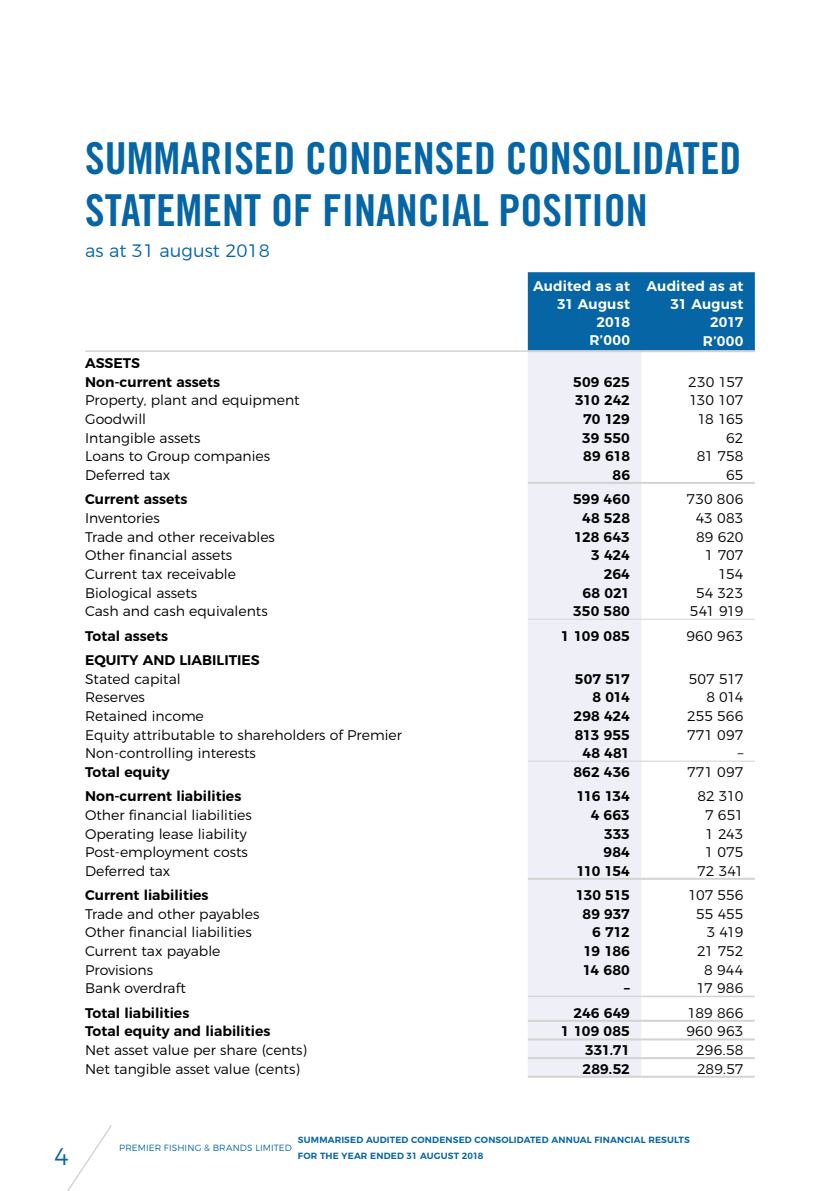
<style>
.page{position:relative;width:840px;height:1191px;background:#fff}
.page>*{position:absolute;margin:0;border:0;box-sizing:border-box;transform-origin:0 0}
.t1{font:44px/52.8px "Trade Gothic LT Std Bd Cn 20";color:#0565a5}
.t2{font:300 24px "Montserrat";color:#0565a5}
.t3{font:300 18px "Montserrat";color:#0565a5}
.t4{font:300 14px "Montserrat";color:#000}
.t5{font:600 14px/19.2px "Montserrat";color:#000}
.t6{font:600 14px/18px "Montserrat";letter-spacing:.015em;color:#fff;text-align:right}
.t7{font:600 9px "Montserrat";letter-spacing:.015em;color:#0565a5}
.t8{font:300 9px "Montserrat";letter-spacing:.01em;color:#0565a5}
</style>
<div class="page">
<svg style="left:67px;top:1125px;width:45px;height:66px"></svg>
<div style="left:527px;top:272px;width:227px;height:78px;background:#0565a5"></div>
<div style="left:528px;top:352px;width:113px;height:723px;background:#eff0f7"></div>
<hr style="left:527px;top:995px;width:114px;height:2px;background:#d4d2d2">
<hr style="left:641px;top:995px;width:113px;height:2px;background:#d4d2d2">
<hr style="left:527px;top:877px;width:114px;height:2px;background:#d4d2d2">
<hr style="left:641px;top:877px;width:113px;height:2px;background:#d4d2d2">
<hr style="left:527px;top:1019px;width:114px;height:2px;background:#d4d2d2">
<hr style="left:641px;top:1019px;width:113px;height:2px;background:#d4d2d2">
<hr style="left:527px;top:1038px;width:114px;height:2px;background:#d4d2d2">
<hr style="left:641px;top:1038px;width:113px;height:2px;background:#d4d2d2">
<hr style="left:527px;top:1057px;width:114px;height:2px;background:#d4d2d2">
<hr style="left:641px;top:1057px;width:113px;height:2px;background:#d4d2d2">
<hr style="left:527px;top:1075px;width:114px;height:2px;background:#d4d2d2">
<hr style="left:641px;top:1075px;width:113px;height:2px;background:#d4d2d2">
<hr style="left:85px;top:350px;width:442px;height:2px;background:#d4d2d2">
<hr style="left:527px;top:482px;width:114px;height:2px;background:#d4d2d2">
<hr style="left:641px;top:482px;width:113px;height:2px;background:#d4d2d2">
<hr style="left:527px;top:618px;width:114px;height:1px;background:#d4d2d2">
<hr style="left:641px;top:618px;width:113px;height:1px;background:#d4d2d2">
<hr style="left:527px;top:760px;width:114px;height:1px;background:#d4d2d2">
<hr style="left:641px;top:760px;width:113px;height:1px;background:#d4d2d2">
<hr style="left:527px;top:350px;width:114px;height:2px;background:#d4d2d2">
<hr style="left:641px;top:350px;width:113px;height:2px;background:#d4d2d2">
<h1 class="t1" style="left:85px;top:131px;width:657px">SUMMARISED CONDENSED CONSOLIDATED<br>STATEMENT OF FINANCIAL POSITION</h1>
<p class="t3" style="left:85px;top:236px;width:186px">as at 31 august 2018</p>
<p class="t5" style="left:85px;top:352px;width:136px">ASSETS<br>Non-current assets</p>
<p class="t6" style="left:532px;top:276px;width:98px">Audited as at<br>31 August<br>2018<br>R’000</p>
<p class="t6" style="left:646px;top:276px;width:98px">Audited as at<br>31 August<br>2017<br>R’000</p>
<p class="t5" style="left:573px;top:371px;width:58px">509 625</p>
<p class="t4" style="left:687px;top:371px;width:57px">230 157</p>
<p class="t4" style="left:85px;top:389px;width:216px">Property, plant and equipment</p>
<p class="t5" style="left:575px;top:390px;width:56px">310 242</p>
<p class="t4" style="left:688px;top:389px;width:56px">130 107</p>
<p class="t4" style="left:85px;top:408px;width:62px">Goodwill</p>
<p class="t5" style="left:583px;top:408px;width:48px">70 129</p>
<p class="t4" style="left:697px;top:408px;width:47px">18 165</p>
<p class="t4" style="left:85px;top:427px;width:117px">Intangible assets</p>
<p class="t5" style="left:582px;top:427px;width:49px">39 550</p>
<p class="t4" style="left:725px;top:427px;width:19px">62</p>
<p class="t4" style="left:85px;top:445px;width:186px">Loans to Group companies</p>
<p class="t5" style="left:583px;top:446px;width:48px">89 618</p>
<p class="t4" style="left:696px;top:445px;width:48px">81 758</p>
<p class="t4" style="left:85px;top:464px;width:87px">Deferred tax</p>
<p class="t5" style="left:612px;top:464px;width:19px">86</p>
<p class="t4" style="left:725px;top:464px;width:19px">65</p>
<p class="t5" style="left:85px;top:489px;width:104px">Current assets</p>
<p class="t5" style="left:572px;top:489px;width:58px">599 460</p>
<p class="t4" style="left:686px;top:488px;width:58px">730 806</p>
<p class="t4" style="left:85px;top:507px;width:76px">Inventories</p>
<p class="t5" style="left:582px;top:507px;width:49px">48 528</p>
<p class="t4" style="left:695px;top:507px;width:49px">43 083</p>
<p class="t4" style="left:85px;top:526px;width:191px">Trade and other receivables</p>
<p class="t5" style="left:574px;top:526px;width:57px">128 643</p>
<p class="t4" style="left:695px;top:526px;width:49px">89 620</p>
<p class="t4" style="left:85px;top:544px;width:149px">Other financial assets</p>
<p class="t5" style="left:591px;top:544px;width:40px">3 424</p>
<p class="t4" style="left:704px;top:544px;width:40px">1 707</p>
<p class="t4" style="left:85px;top:563px;width:152px">Current tax receivable</p>
<p class="t5" style="left:603px;top:563px;width:28px">264</p>
<p class="t4" style="left:717px;top:563px;width:27px">154</p>
<p class="t4" style="left:85px;top:582px;width:114px">Biological assets</p>
<p class="t5" style="left:582px;top:582px;width:49px">68 021</p>
<p class="t4" style="left:695px;top:582px;width:49px">54 323</p>
<p class="t4" style="left:85px;top:600px;width:184px">Cash and cash equivalents</p>
<p class="t5" style="left:573px;top:600px;width:58px">350 580</p>
<p class="t4" style="left:689px;top:600px;width:55px">541 919</p>
<p class="t5" style="left:85px;top:625px;width:84px">Total assets</p>
<p class="t5" style="left:560px;top:625px;width:70px">1 109 085</p>
<p class="t4" style="left:686px;top:624px;width:59px">960 963</p>
<p class="t5" style="left:85px;top:649px;width:176px">EQUITY AND LIABILITIES</p>
<p class="t4" style="left:85px;top:667px;width:97px">Stated capital</p>
<p class="t5" style="left:574px;top:668px;width:56px">507 517</p>
<p class="t4" style="left:688px;top:667px;width:56px">507 517</p>
<p class="t4" style="left:85px;top:686px;width:61px">Reserves</p>
<p class="t5" style="left:592px;top:686px;width:39px">8 014</p>
<p class="t4" style="left:706px;top:686px;width:39px">8 014</p>
<p class="t4" style="left:85px;top:705px;width:120px">Retained income</p>
<p class="t5" style="left:573px;top:705px;width:58px">298 424</p>
<p class="t4" style="left:686px;top:705px;width:58px">255 566</p>
<p class="t4" style="left:85px;top:723px;width:318px">Equity attributable to shareholders of Premier</p>
<p class="t5" style="left:574px;top:724px;width:57px">813 955</p>
<p class="t4" style="left:686px;top:723px;width:58px">771 097</p>
<p class="t4" style="left:85px;top:742px;width:172px">Non-controlling interests</p>
<p class="t5" style="left:582px;top:742px;width:49px">48 481</p>
<p class="t4" style="left:737px;top:742px;width:7px">–</p>
<p class="t5" style="left:85px;top:761px;width:86px">Total equity</p>
<p class="t5" style="left:573px;top:761px;width:58px">862 436</p>
<p class="t4" style="left:686px;top:761px;width:58px">771 097</p>
<p class="t5" style="left:85px;top:785px;width:158px">Non-current liabilities</p>
<p class="t5" style="left:576px;top:785px;width:55px">116 134</p>
<p class="t4" style="left:697px;top:785px;width:47px">82 310</p>
<p class="t4" style="left:85px;top:804px;width:168px">Other financial liabilities</p>
<p class="t5" style="left:590px;top:804px;width:41px">4 663</p>
<p class="t4" style="left:704px;top:804px;width:40px">7 651</p>
<p class="t4" style="left:85px;top:822px;width:163px">Operating lease liability</p>
<p class="t5" style="left:603px;top:823px;width:27px">333</p>
<p class="t4" style="left:704px;top:822px;width:40px">1 243</p>
<p class="t4" style="left:85px;top:841px;width:164px">Post-employment costs</p>
<p class="t5" style="left:603px;top:841px;width:28px">984</p>
<p class="t4" style="left:704px;top:841px;width:40px">1 075</p>
<p class="t4" style="left:85px;top:860px;width:87px">Deferred tax</p>
<p class="t5" style="left:576px;top:860px;width:55px">110 154</p>
<p class="t4" style="left:696px;top:860px;width:48px">72 341</p>
<p class="t5" style="left:85px;top:884px;width:125px">Current liabilities</p>
<p class="t5" style="left:575px;top:884px;width:56px">130 515</p>
<p class="t4" style="left:687px;top:884px;width:57px">107 556</p>
<p class="t4" style="left:85px;top:903px;width:176px">Trade and other payables</p>
<p class="t5" style="left:582px;top:903px;width:49px">89 937</p>
<p class="t4" style="left:695px;top:903px;width:49px">55 455</p>
<p class="t4" style="left:85px;top:921px;width:168px">Other financial liabilities</p>
<p class="t5" style="left:592px;top:921px;width:39px">6 712</p>
<p class="t4" style="left:706px;top:921px;width:38px">3 419</p>
<p class="t4" style="left:85px;top:940px;width:137px">Current tax payable</p>
<p class="t5" style="left:583px;top:940px;width:48px">19 186</p>
<p class="t4" style="left:696px;top:940px;width:48px">21 752</p>
<p class="t4" style="left:85px;top:959px;width:69px">Provisions</p>
<p class="t5" style="left:582px;top:959px;width:49px">14 680</p>
<p class="t4" style="left:703px;top:959px;width:41px">8 944</p>
<p class="t4" style="left:85px;top:977px;width:102px">Bank overdraft</p>
<p class="t5" style="left:624px;top:977px;width:7px">–</p>
<p class="t4" style="left:696px;top:977px;width:48px">17 986</p>
<p class="t5" style="left:85px;top:1002px;width:106px">Total liabilities</p>
<p class="t5" style="left:573px;top:1002px;width:58px">246 649</p>
<p class="t4" style="left:687px;top:1001px;width:57px">189 866</p>
<p class="t5" style="left:85px;top:1020px;width:187px">Total equity and liabilities</p>
<p class="t5" style="left:560px;top:1020px;width:70px">1 109 085</p>
<p class="t4" style="left:686px;top:1020px;width:59px">960 963</p>
<p class="t4" style="left:85px;top:1039px;width:223px">Net asset value per share (cents)</p>
<p class="t5" style="left:585px;top:1039px;width:46px">331.71</p>
<p class="t4" style="left:696px;top:1039px;width:49px">296.58</p>
<p class="t4" style="left:85px;top:1057px;width:216px">Net tangible asset value (cents)</p>
<p class="t5" style="left:582px;top:1058px;width:49px">289.52</p>
<p class="t4" style="left:696px;top:1057px;width:48px">289.57</p>
<p class="t7" style="left:298px;top:1132px;width:393px">SUMMARISED AUDITED CONDENSED CONSOLIDATED ANNUAL FINANCIAL RESULTS</p>
<p class="t8" style="left:119px;top:1141px;width:174px">PREMIER FISHING &amp; BRANDS LIMITED</p>
<h2 class="t2" style="left:54px;top:1137px;width:16px">4</h2>
<p class="t7" style="left:298px;top:1148px;width:187px">FOR THE YEAR ENDED 31 AUGUST 2018</p>
</div>
